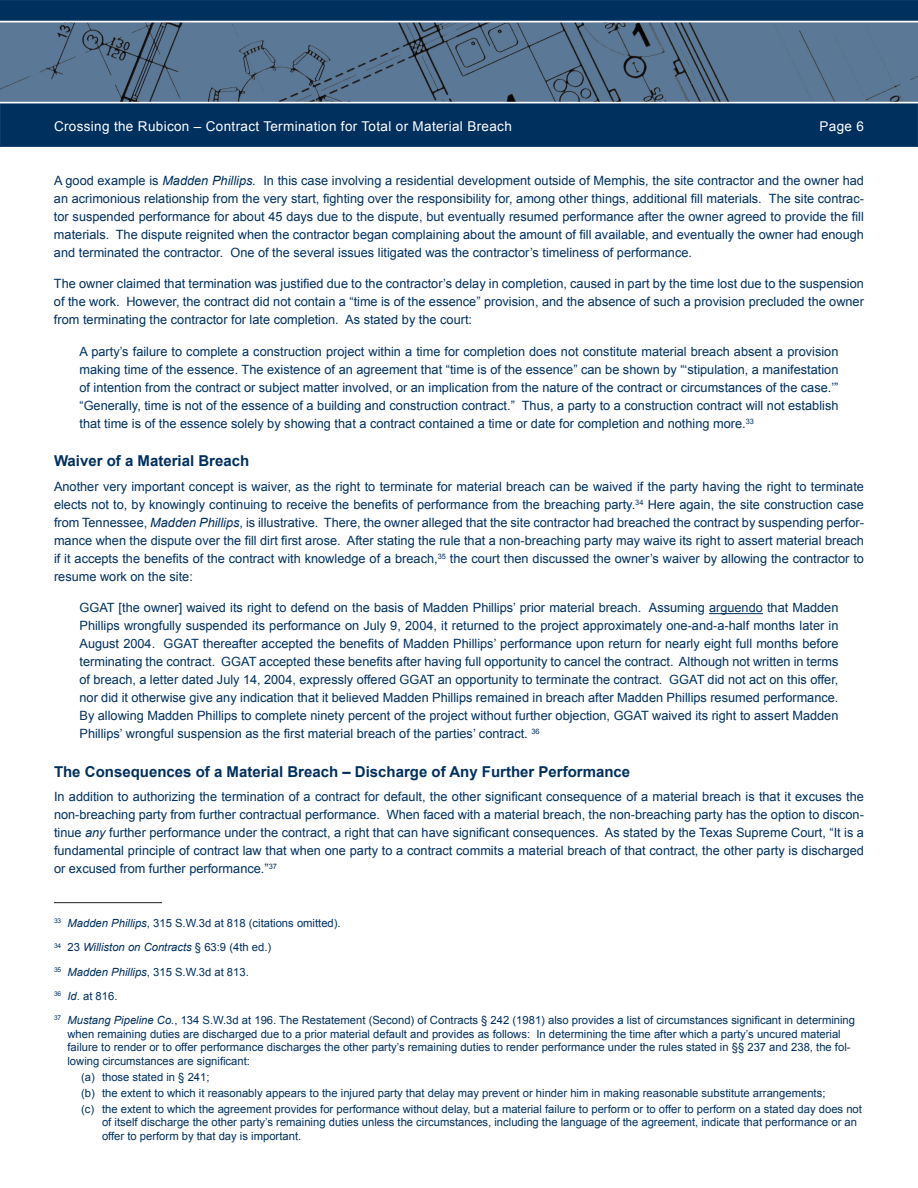
<style>
.page{position:relative;width:918px;height:1188px;background:#fff}
.page>*{position:absolute;margin:0;border:0;box-sizing:border-box;transform-origin:0 0}
.t1{font:700 15px "Arial";color:#00305e}
.t2{font:13.5px "Arial";letter-spacing:.025em;color:#fff}
.t3{font:12.75px/18px "Arial";color:#00305e;text-align:justify}
.t4{font:11.25px/24.3px "Arial";color:#00305e}
.s1{font-style:italic}
</style>
<div class="page">
<div style="left:0;top:103px;width:918px;height:44px;background:#00305e;border:1px solid #00305e"></div>
<svg style="left:0;top:0;width:918px;height:21px;background:#043360"></svg>
<svg style="left:0;top:22px;width:918px;height:80px;background:#58738f"></svg>
<hr style="left:709px;top:613px;width:54px;height:1px;background:#00305e">
<hr style="left:54px;top:902px;width:108px;height:1px;background:#231f20">
<p class="t2" style="left:54px;top:117px;width:459px">Crossing the Rubicon – Contract Termination for Total or Material Breach</p>
<p class="t2" style="left:820px;top:117px;width:46px">Page 6</p>
<p class="t3" style="left:54px;top:171px;width:811px">A good example is <span class="s1">Madden Phillips.</span> In this case involving a residential development outside of Memphis<span class="s1">,</span> the site contractor and the owner had an acrimonious relationship from the very start, fighting over the responsibility for, among other things, additional fill materials. The site contrac&shy;tor suspended performance for about 45 days due to the dispute, but eventually resumed performance after the owner agreed to provide the fill materials. The dispute reignited when the contractor began complaining about the amount of fill available, and eventually the owner had enough and terminated the contractor. One of the several issues litigated was the contractor’s timeliness of performance.</p>
<p class="t3" style="left:54px;top:275px;width:811px">The owner claimed that termination was justified due to the contractor’s delay in completion, caused in part by the time lost due to the suspension of the work. However, the contract did not contain a “time is of the essence” provision, and the absence of such a provision precluded the owner from terminating the contractor for late completion. As stated by the court:</p>
<p class="t3" style="left:79px;top:342px;width:760px">A party’s failure to complete a construction project within a time for completion does not constitute material breach absent a provision making time of the essence. The existence of an agreement that “time is of the essence” can be shown by “‘stipulation, a manifestation of intention from the contract or subject matter involved, or an implication from the nature of the contract or circumstances of the case.’” “Generally, time is not of the essence of a building and construction contract.” Thus, a party to a construction contract will not establish that time is of the essence solely by showing that a contract contained a time or date for completion and nothing more.<sup>33</sup></p>
<p class="t1" style="left:54px;top:451px;width:197px">Waiver of a Material Breach</p>
<p class="t3" style="left:54px;top:477px;width:812px">Another very important concept is waiver, as the right to terminate for material breach can be waived if the party having the right to terminate elects not to, by knowingly continuing to receive the benefits of performance from the breaching party.<sup>34</sup> Here again, the site construction case from Tennessee, <span class="s1">Madden Phillips</span>, is illustrative. There, the owner alleged that the site contractor had breached the contract by suspending perfor&shy;mance when the dispute over the fill dirt first arose. After stating the rule that a non-breaching party may waive its right to assert material breach if it accepts the benefits of the contract with knowledge of a breach,<sup>35</sup> the court then discussed the owner’s waiver by allowing the contractor to resume work on the site:</p>
<p class="t3" style="left:80px;top:599px;width:761px">GGAT [the owner] waived its right to defend on the basis of Madden Phillips’ prior material breach. Assuming arguendo that Madden Phillips wrongfully suspended its performance on July 9, 2004, it returned to the project approximately one-and-a-half months later in August 2004. GGAT thereafter accepted the benefits of Madden Phillips’ performance upon return for nearly eight full months before terminating the contract. GGAT accepted these benefits after having full opportunity to cancel the contract. Although not written in terms of breach, a letter dated July 14, 2004, expressly offered GGAT an opportunity to terminate the contract. GGAT did not act on this offer, nor did it otherwise give any indication that it believed Madden Phillips remained in breach after Madden Phillips resumed performance.<br>By allowing Madden Phillips to complete ninety percent of the project without further objection, GGAT waived its right to assert Madden Phillips’ wrongful suspension as the first material breach of the parties’ contract. <sup>36</sup></p>
<p class="t1" style="left:54px;top:761px;width:578px">The Consequences of a Material Breach – Discharge of Any Further Performance</p>
<p class="t3" style="left:54px;top:788px;width:811px">In addition to authorizing the termination of a contract for default, the other significant consequence of a material breach is that it excuses the non-breaching party from further contractual performance. When faced with a material breach, the non-breaching party has the option to discon&shy;tinue <span class="s1">any</span> further performance under the contract, a right that can have significant consequences. As stated by the Texas Supreme Court, “It is a fundamental principle of contract law that when one party to a contract commits a material breach of that contract, the other party is discharged or excused from further performance.”<sup>37</sup></p>
<p class="t4" style="left:54px;top:911px;width:803px"><sup>33</sup> <span class="s1">Madden Phillips</span>, 315 S.W.3d at 818 (citations omitted).<br><sup>34</sup> 23 <span class="s1">Williston on Contracts</span> § 63:9 (4th ed.)<br><sup>35</sup> <span class="s1">Madden Phillips</span>, 315 S.W.3d at 813.<br><sup>36</sup> <span class="s1">Id</span>. at 816.<br><sup>37</sup> <span class="s1">Mustang Pipeline Co.</span>, 134 S.W.3d at 196. The Restatement (Second) of Contracts § 242 (1981) also provides a list of circumstances significant in determining</p>
<p class="t4" style="left:68px;top:1027px;width:785px;line-height:13.5px">when remaining duties are discharged due to a prior material default and provides as follows: In determining the time after which a party’s uncured material failure to render or to offer performance discharges the other party’s remaining duties to render performance under the rules stated in §§ 237 and 238, the fol&shy;lowing circumstances are significant:</p>
<p class="t4" style="left:81px;top:1069px;width:782px;line-height:16px">(a) those stated in § 241;<br>(b) the extent to which it reasonably appears to the injured party that delay may prevent or hinder him in making reasonable substitute arrangements;<br>(c) the extent to which the agreement provides for performance without delay, but a material failure to perform or to offer to perform on a stated day does not</p>
<p class="t4" style="left:102px;top:1116px;width:757px;line-height:13.5px">of itself discharge the other party’s remaining duties unless the circumstances, including the language of the agreement, indicate that performance or an offer to perform by that day is important.</p>
</div>
